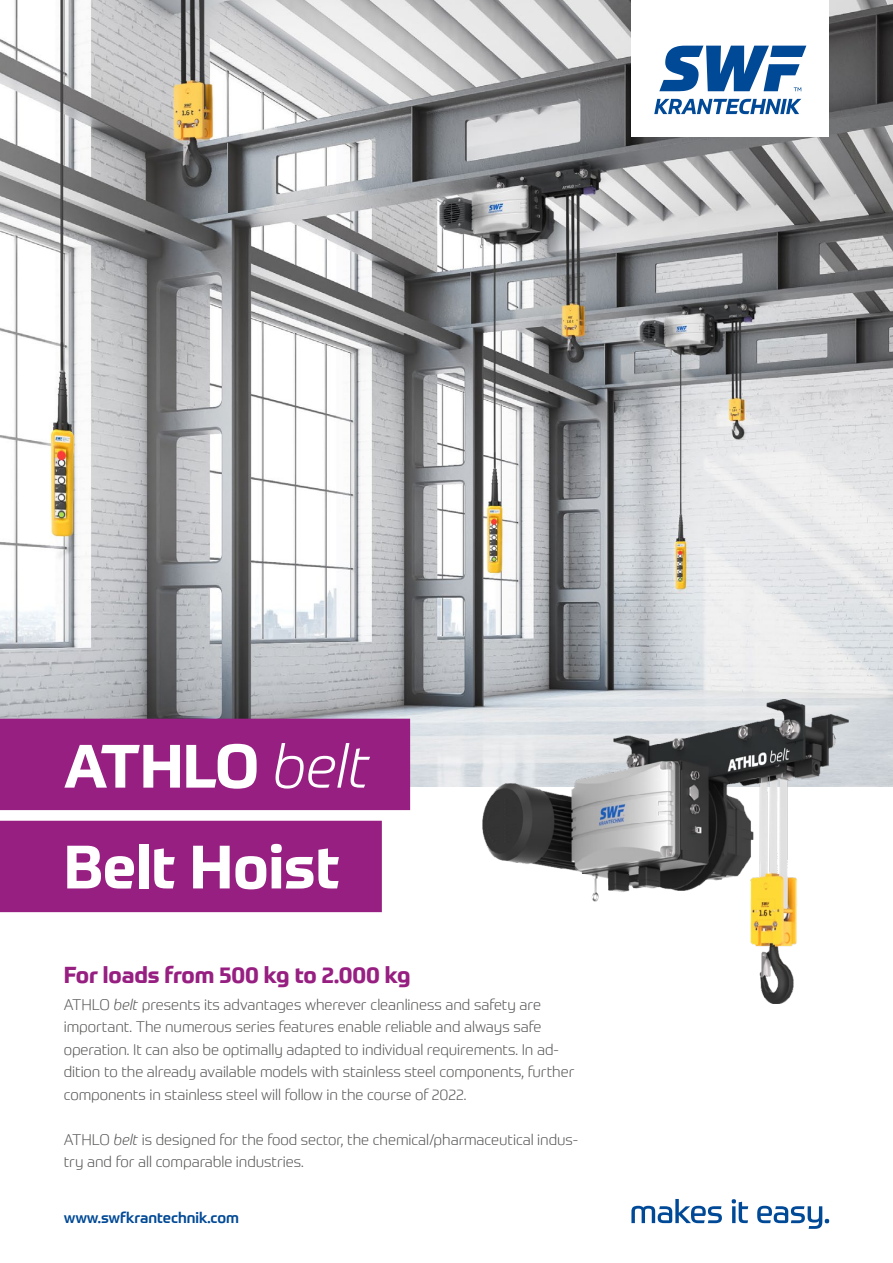
<style>
.page{position:relative;width:893px;height:1263px;background:#fff}
.page>*{position:absolute;margin:0;border:0;box-sizing:border-box;transform-origin:0 0}
.t1{font:700 60px "Prometo";color:#fff}
.t2{font:700 22.5px "Prometo";letter-spacing:-.005em;color:#971f81}
.t3{font:300 15px/22.5px "Prometo";letter-spacing:-.005em;color:#575756}
.t4{font:500 15px "Prometo";color:#004996}
.s1{font-weight:300;font-style:italic}
.s2{font-style:italic}
</style>
<div class="page">
<img style="left:0;top:0;width:893px;height:787px">
<div style="left:0;top:821px;width:382px;height:91px;background:#971f81"></div>
<div style="left:0;top:719px;width:410px;height:91px;background:#971f81"></div>
<img style="left:482px;top:699px;width:366px;height:304px">
<svg style="left:631px;top:1199px;width:91px;height:24px"></svg>
<svg style="left:732px;top:1199px;width:16px;height:24px"></svg>
<svg style="left:757px;top:1206px;width:72px;height:23px"></svg>
<div style="left:631px;top:0;width:198px;height:137px;background:#fff"></div>
<svg style="left:654px;top:46px;width:152px;height:68px"></svg>
<h1 class="t1" style="left:64px;top:729px;width:308px">ATHLO <span class="s1">belt</span></h1>
<h1 class="t1" style="left:64px;top:829px;width:278px">Belt Hoist</h1>
<h2 class="t2" style="left:64px;top:961px;width:348px">For loads from 500 kg to 2.000 kg</h2>
<p class="t3" style="left:64px;top:993px;width:512px">ATHLO <span class="s2">belt</span> presents its advantages wherever cleanliness and safety are important. The numerous series features enable reliable and always safe operation. It can also be optimally adapted to individual requirements. In ad&shy;dition to the already available models with stainless steel components, further components in stainless steel will follow in the course of 2022.</p>
<p class="t3" style="left:64px;top:1128px;width:516px">ATHLO <span class="s2">belt</span> is designed for the food sector, the chemical/pharmaceutical indus&shy;try and for all comparable industries.</p>
<p class="t4" style="left:64px;top:1208px;width:177px">www.swfkrantechnik.com</p>
</div>
